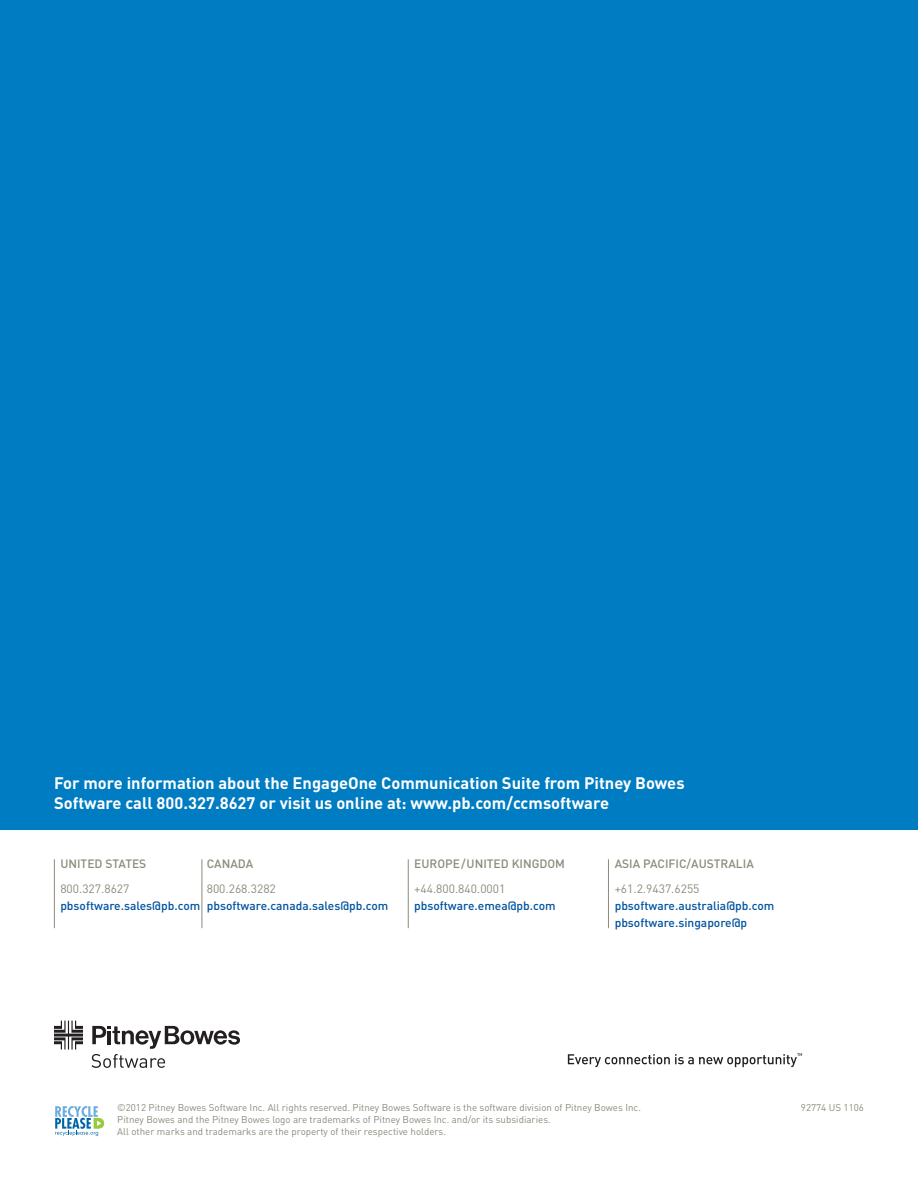
<style>
.page{position:relative;width:918px;height:1188px;background:#fff}
.page>*{position:absolute;margin:0;border:0;box-sizing:border-box;transform-origin:0 0}
.t1{font:700 16.5px/19.8px "DIN";color:#fff}
.t2{font:500 12px/17.2px "DIN";color:#01539e}
.t3{font:500 12px "DIN";color:#8c8a7b}
.t4{font:12px "DIN";color:#8c8a7b}
.t5{font:9.75px/11.7px "DIN";color:#8c8a7b}
.s1{color:#fff}
</style>
<div class="page">
<div style="left:0;top:0;width:918px;height:830px;background:#007cc2"></div>
<svg style="left:54px;top:1021px;width:29px;height:29px"></svg>
<svg style="left:92px;top:1026px;width:148px;height:42px"></svg>
<hr style="left:608px;top:859px;width:1px;height:69px;background:#8c8a7b">
<hr style="left:54px;top:859px;width:1px;height:69px;background:#8c8a7b">
<hr style="left:202px;top:859px;width:1px;height:69px;background:#8c8a7b">
<hr style="left:408px;top:859px;width:1px;height:69px;background:#8c8a7b">
<svg style="left:568px;top:1053px;width:234px;height:14px"></svg>
<svg style="left:55px;top:1106px;width:49px;height:30px"></svg>
<h1 class="t1" style="left:54px;top:773px;width:632px">For more information about the EngageOne Communication Suite from Pitney Bowes<br>Software call 800.327.8627 or visit us online at: www.pb.com/ccmsoftware</h1>
<p class="t3" style="left:60px;top:856px;width:88px">UNITED STATES</p>
<p class="t4" style="left:60px;top:881px;width:71px">800.327.8627</p>
<p class="t2" style="left:60px;top:896px;width:141px">pbsoftware.sales@pb.com</p>
<p class="t3" style="left:207px;top:856px;width:48px">CANADA</p>
<p class="t4" style="left:207px;top:881px;width:71px">800.268.3282</p>
<p class="t2" style="left:207px;top:896px;width:183px">pbsoftware.canada.sales@pb.com</p>
<p class="t3" style="left:414px;top:856px;width:152px">EUROPE/UNITED KINGDOM</p>
<p class="t4" style="left:414px;top:881px;width:93px">+44.800.840.0001</p>
<p class="t2" style="left:414px;top:896px;width:143px">pbsoftware.emea@pb.com</p>
<p class="t3" style="left:615px;top:856px;width:141px">ASIA PACIFIC/AUSTRALIA</p>
<p class="t4" style="left:615px;top:881px;width:86px">+61.2.9437.6255</p>
<p class="t2" style="left:615px;top:896px;width:167px">pbsoftware.australia@pb.com pbsoftware.singapore@p<span class="s1">b.com</span></p>
<p class="t5" style="left:117px;top:1102px;width:525px">©2012 Pitney Bowes Software Inc. All rights reserved. Pitney Bowes Software is the software division of Pitney Bowes Inc.<br>Pitney Bowes and the Pitney Bowes logo are trademarks of Pitney Bowes Inc. and/or its subsidiaries.<br>All other marks and trademarks are the property of their respective holders.</p>
<p class="t5" style="left:801px;top:1102px;width:65px">92774 US 1106</p>
</div>
